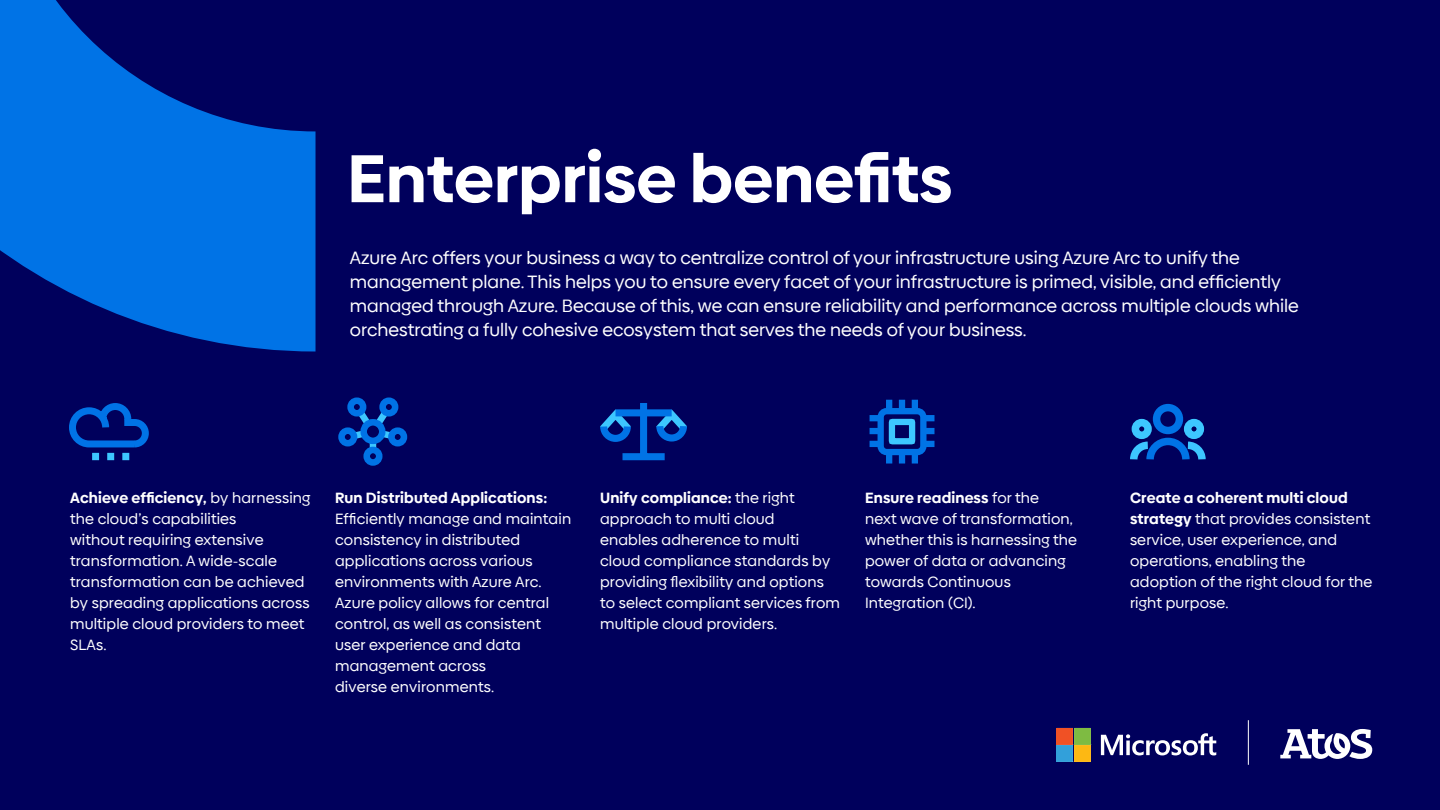
<style>
.page{position:relative;width:1440px;height:810px;background:#00005c}
.page>*{position:absolute;margin:0;border:0;box-sizing:border-box;transform-origin:0 0}
.t1{font:700 67.5px "Biennale";color:#fff}
.t2{font:18px/24px "Biennale";color:#fff}
.t3{font:15px/21px "Biennale";letter-spacing:.01em;color:#fff}
.t4{font:700 15px "Biennale";letter-spacing:.01em;color:#fff}
.s1{font-weight:700}
</style>
<div class="page">
<svg style="left:1280px;top:729px;width:92px;height:30px"></svg>
<svg style="left:1101px;top:733px;width:115px;height:22px"></svg>
<svg style="left:1057px;top:728px;width:34px;height:34px"></svg>
<hr style="left:1248px;top:720px;width:1px;height:45px;background:#fff">
<svg style="left:69px;top:403px;width:80px;height:45px"></svg>
<div style="left:122px;top:453px;width:7px;height:7px;background:#3dc7ff"></div>
<div style="left:107px;top:453px;width:7px;height:7px;background:#3dc7ff"></div>
<div style="left:92px;top:453px;width:7px;height:7px;background:#3dc7ff"></div>
<svg style="left:338px;top:397px;width:70px;height:69px"></svg>
<svg style="left:600px;top:403px;width:87px;height:58px"></svg>
<div style="left:878px;top:408px;width:49px;height:47px;border:6px solid #0073e6;border-radius:6px"></div>
<div style="left:889px;top:419px;width:26px;height:25px;border:6px solid #3dc7ff"></div>
<div style="left:886px;top:400px;width:6px;height:11px;background:#0073e6"></div>
<div style="left:899px;top:400px;width:6px;height:11px;background:#0073e6"></div>
<div style="left:912px;top:400px;width:6px;height:11px;background:#0073e6"></div>
<div style="left:886px;top:452px;width:6px;height:12px;background:#0073e6"></div>
<div style="left:899px;top:452px;width:6px;height:12px;background:#0073e6"></div>
<div style="left:912px;top:452px;width:6px;height:12px;background:#0073e6"></div>
<div style="left:870px;top:441px;width:11px;height:6px;background:#0073e6"></div>
<div style="left:870px;top:428px;width:11px;height:6px;background:#0073e6"></div>
<div style="left:870px;top:415px;width:11px;height:6px;background:#0073e6"></div>
<div style="left:923px;top:441px;width:11px;height:6px;background:#0073e6"></div>
<div style="left:923px;top:428px;width:11px;height:6px;background:#0073e6"></div>
<div style="left:923px;top:415px;width:11px;height:6px;background:#0073e6"></div>
<svg style="left:1130px;top:403px;width:76px;height:57px"></svg>
<svg style="left:0;top:0;width:316px;height:352px;fill:#0073e6"></svg>
<h1 class="t1" style="left:347px;top:135px;width:607px">Enterprise benefits</h1>
<p class="t2" style="left:350px;top:246px;width:951px">Azure Arc offers your business a way to centralize control of your infrastructure using Azure Arc to unify the management plane. This helps you to ensure every facet of your infrastructure is primed, visible, and efficiently managed through Azure. Because of this, we can ensure reliability and performance across multiple clouds while orchestrating a fully cohesive ecosystem that serves the needs of your business.</p>
<p class="t3" style="left:70px;top:487px;width:242px"><span class="s1">Achieve efficiency,</span> by harnessing the cloud’s capabilities<br>without requiring extensive transformation. A wide-scale transformation can be achieved by spreading applications across multiple cloud providers to meet<br>SLAs.</p>
<p class="t4" style="left:335px;top:488px;width:214px">Run Distributed Applications:</p>
<p class="t3" style="left:335px;top:508px;width:238px">Efficiently manage and maintain consistency in distributed applications across various environments with Azure Arc.<br>Azure policy allows for central control, as well as consistent user experience and data management across<br>diverse environments.</p>
<p class="t3" style="left:600px;top:487px;width:242px"><span class="s1">Unify compliance:</span> the right approach to multi cloud<br>enables adherence to multi cloud compliance standards by providing flexibility and options to select compliant services from multiple cloud providers.</p>
<p class="t3" style="left:865px;top:487px;width:213px"><span class="s1">Ensure readiness</span> for the<br>next wave of transformation, whether this is harnessing the power of data or advancing towards Continuous<br>Integration (CI).</p>
<p class="t3" style="left:1130px;top:487px;width:244px"><span class="s1">Create a coherent multi cloud strategy</span> that provides consistent service, user experience, and operations, enabling the adoption of the right cloud for the right purpose.</p>
</div>
